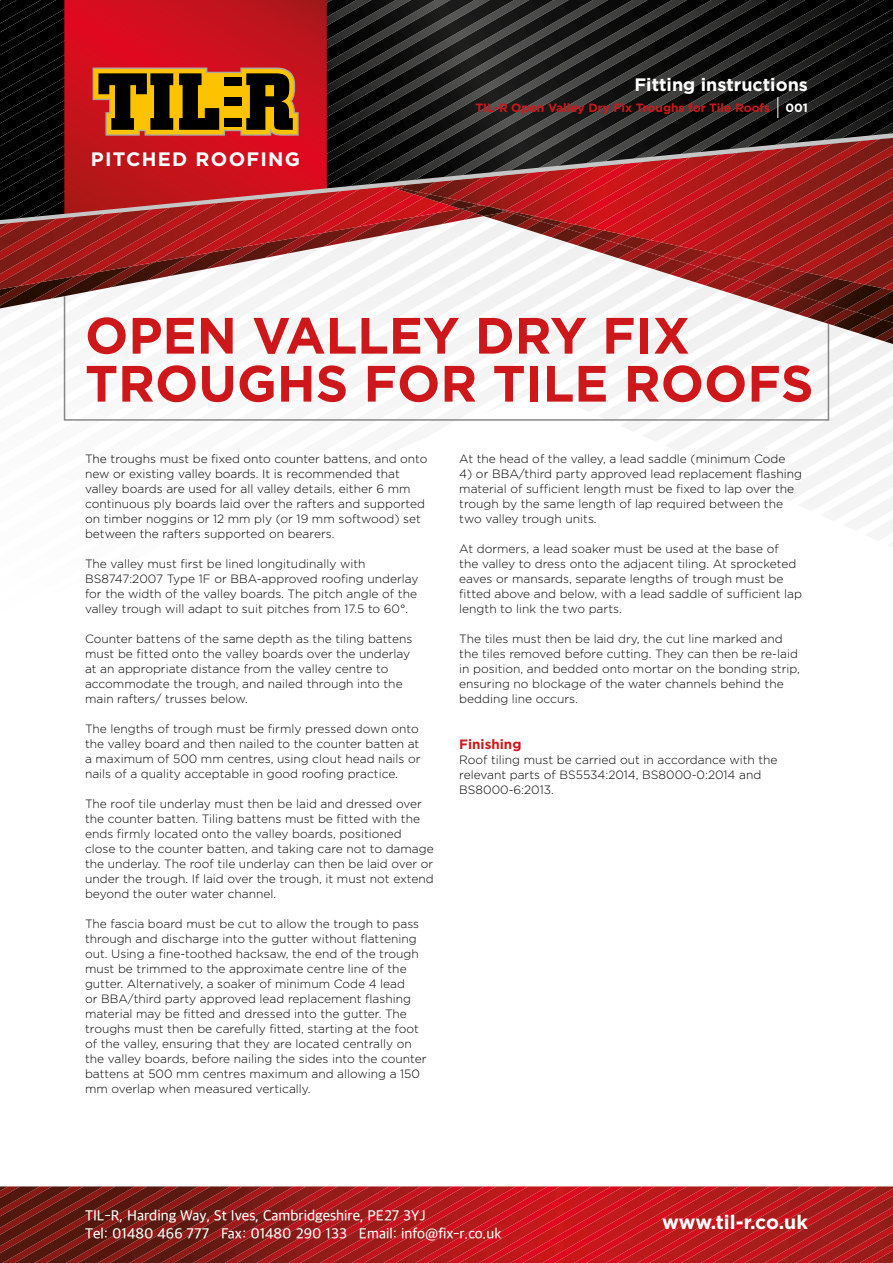
<style>
.page{position:relative;width:893px;height:1263px;background:#fff}
.page>*{position:absolute;margin:0;border:0;box-sizing:border-box;transform-origin:0 0}
.t1{font:700 51px/48px "Gotham";color:#cd171a}
.t2{font:700 19.5px "Gotham";letter-spacing:-.005em;color:#fff}
.t3{font:700 19.5px "Gotham";letter-spacing:.065em;color:#fff}
.t4{font:700 18px "Gotham";color:#fff}
.t5{font:500 15px/18px "Apple SD Gothic Neo";color:#fff}
.t6{font:700 13.5px "Gotham";color:#cd171a}
.t7{font:300 12px/15px "Gotham";color:#000}
.t8{font:700 12px "Gotham";color:#cd171a}
.t9{font:700 12px "Gotham";color:#fff}
</style>
<div class="page">
<img style="left:0;top:1186px;width:893px;height:77px">
<img style="left:852px;top:0;width:39px;height:133px">
<svg style="left:778px;top:491px;width:115px;height:20px"></svg>
<img style="left:812px;top:0;width:40px;height:133px">
<svg style="left:733px;top:472px;width:160px;height:19px"></svg>
<img style="left:773px;top:0;width:39px;height:133px">
<img style="left:733px;top:0;width:40px;height:133px">
<img style="left:694px;top:0;width:39px;height:133px">
<img style="left:655px;top:0;width:39px;height:133px">
<svg style="left:621px;top:270px;width:272px;height:202px"></svg>
<img style="left:830px;top:225px;width:63px;height:45px">
<img style="left:615px;top:0;width:40px;height:133px">
<img style="left:576px;top:0;width:39px;height:133px">
<img style="left:0;top:292px;width:63px;height:17px">
<img style="left:536px;top:0;width:40px;height:133px">
<img style="left:0;top:292px;width:19px;height:12px">
<img style="left:0;top:281px;width:63px;height:11px">
<img style="left:497px;top:0;width:39px;height:133px">
<img style="left:0;top:225px;width:63px;height:56px">
<img style="left:457px;top:0;width:40px;height:133px">
<img style="left:0;top:225px;width:58px;height:34px">
<img style="left:418px;top:0;width:39px;height:133px">
<img style="left:0;top:225px;width:11px;height:11px">
<img style="left:378px;top:0;width:40px;height:133px">
<img style="left:339px;top:0;width:39px;height:133px">
<img style="left:327px;top:0;width:12px;height:133px">
<img style="left:0;top:99px;width:64px;height:23px">
<img style="left:0;top:77px;width:64px;height:22px">
<img style="left:0;top:54px;width:64px;height:23px">
<img style="left:0;top:0;width:64px;height:54px">
<img style="left:0;top:0;width:63px;height:31px">
<img style="left:0;top:0;width:23px;height:8px">
<svg style="left:64px;top:0;width:263px;height:133px;background:#ca101e"></svg>
<svg style="left:0;top:133px;width:893px;height:92px;background:#8a2123"></svg>
<svg style="left:93px;top:68px;width:206px;height:68px;background:#805a0a"></svg>
<svg style="left:63px;top:216px;width:767px;height:205px"></svg>
<svg style="left:777px;top:97px;width:1px;height:21px"></svg>
<h2 class="t3" style="left:91px;top:148px;width:211px">PITCHED ROOFING</h2>
<h3 class="t4" style="left:634px;top:74px;width:175px">Fitting instructions</h3>
<p class="t8" style="left:475px;top:101px;width:296px">TIL-R Open Valley Dry Fix Troughs for Tile Roofs</p>
<p class="t9" style="left:785px;top:101px;width:24px">001</p>
<h1 class="t1" style="left:85px;top:310px;width:730px">OPEN VALLEY DRY FIX<br>TROUGHS FOR TILE ROOFS</h1>
<p class="t7" style="left:85px;top:451px;width:344px">The troughs must be fixed onto counter battens, and onto new or existing valley boards. It is recommended that valley boards are used for all valley details, either 6 mm continuous ply boards laid over the rafters and supported on timber noggins or 12 mm ply (or 19 mm softwood) set between the rafters supported on bearers.</p>
<p class="t7" style="left:85px;top:556px;width:335px">The valley must first be lined longitudinally with BS8747:2007 Type 1F or BBA-approved roofing underlay for the width of the valley boards. The pitch angle of the valley trough will adapt to suit pitches from 17.5 to 60°.</p>
<p class="t7" style="left:85px;top:631px;width:329px">Counter battens of the same depth as the tiling battens must be fitted onto the valley boards over the underlay at an appropriate distance from the valley centre to accommodate the trough, and nailed through into the main rafters/ trusses below.</p>
<p class="t7" style="left:85px;top:721px;width:337px">The lengths of trough must be firmly pressed down onto the valley board and then nailed to the counter batten at a maximum of 500 mm centres, using clout head nails or nails of a quality acceptable in good roofing practice.</p>
<p class="t7" style="left:85px;top:796px;width:350px">The roof tile underlay must then be laid and dressed over the counter batten. Tiling battens must be fitted with the ends firmly located onto the valley boards, positioned close to the counter batten, and taking care not to damage the underlay. The roof tile underlay can then be laid over or under the trough. If laid over the trough, it must not extend beyond the outer water channel.</p>
<p class="t7" style="left:85px;top:916px;width:343px">The fascia board must be cut to allow the trough to pass through and discharge into the gutter without flattening out. Using a fine-toothed hacksaw, the end of the trough must be trimmed to the approximate centre line of the gutter. Alternatively, a soaker of minimum Code 4 lead<br>or BBA/third party approved lead replacement flashing material may be fitted and dressed into the gutter. The troughs must then be carefully fitted, starting at the foot of the valley, ensuring that they are located centrally on the valley boards, before nailing the sides into the counter battens at 500 mm centres maximum and allowing a 150 mm overlap when measured vertically.</p>
<p class="t7" style="left:459px;top:451px;width:328px">At the head of the valley, a lead saddle (minimum Code</p>
<p class="t7" style="left:459px;top:466px;width:344px">4) or BBA/third party approved lead replacement flashing material of sufficient length must be fixed to lap over the trough by the same length of lap required between the two valley trough units.</p>
<p class="t7" style="left:459px;top:541px;width:344px">At dormers, a lead soaker must be used at the base of<br>the valley to dress onto the adjacent tiling. At sprocketed eaves or mansards, separate lengths of trough must be fitted above and below, with a lead saddle of sufficient lap length to link the two parts.</p>
<p class="t7" style="left:459px;top:631px;width:342px">The tiles must then be laid dry, the cut line marked and the tiles removed before cutting. They can then be re-laid in position, and bedded onto mortar on the bonding strip, ensuring no blockage of the water channels behind the bedding line occurs.</p>
<p class="t6" style="left:459px;top:737px;width:64px">Finishing</p>
<p class="t7" style="left:459px;top:752px;width:320px">Roof tiling must be carried out in accordance with the relevant parts of BS5534:2014, BS8000-0:2014 and<br>BS8000-6:2013.</p>
<p class="t5" style="left:85px;top:1208px;width:418px">TIL-R, Harding Way, St Ives, Cambridgeshire, PE27 3YJ<br>Tel: 01480 466 777 Fax: 01480 290 133 Email: info@fix-r.co.uk</p>
<h2 class="t2" style="left:662px;top:1211px;width:147px">www.til-r.co.uk</h2>
</div>
